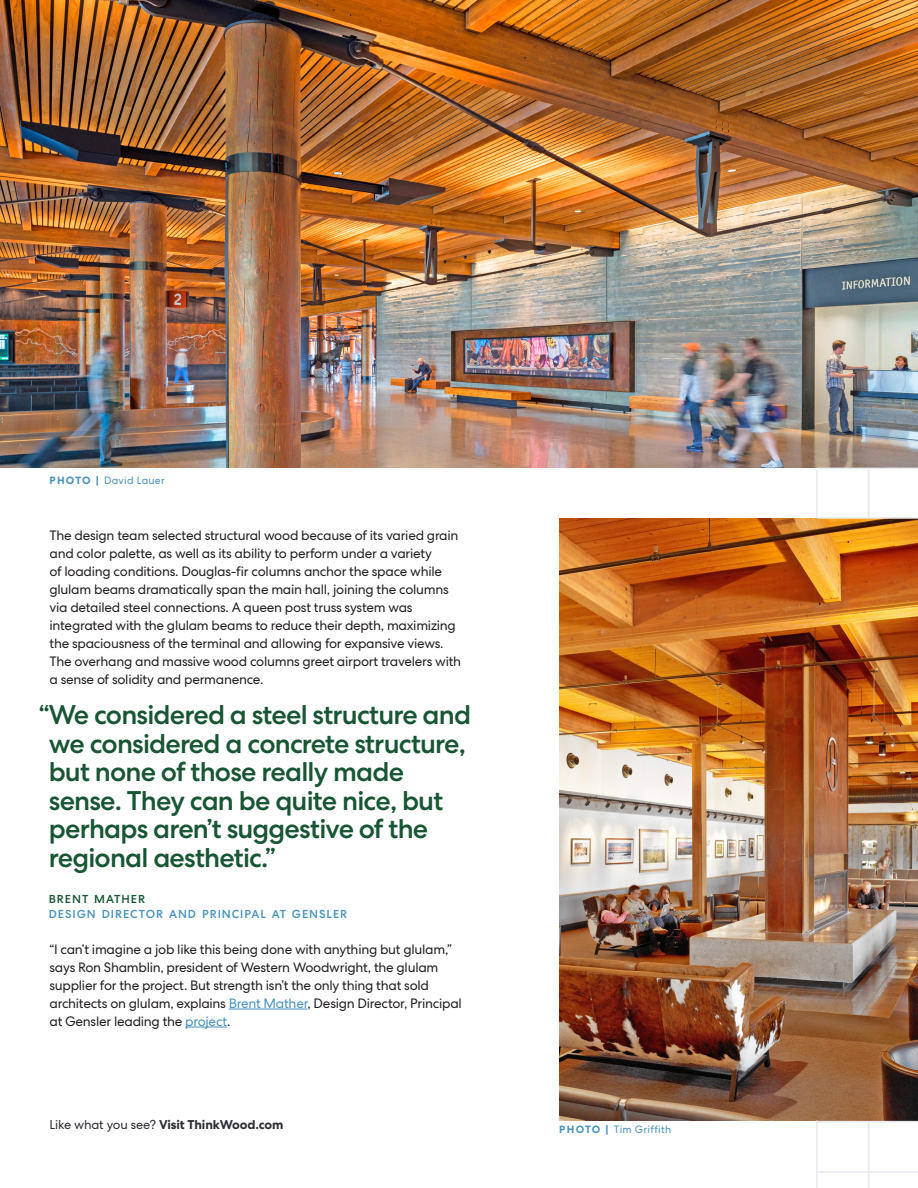
<style>
.page{position:relative;width:918px;height:1188px;background:#fff}
.page>*{position:absolute;margin:0;border:0;box-sizing:border-box;transform-origin:0 0}
.t1{font:500 27px/28.5px "Centra No 2";letter-spacing:-.03em;color:#185633}
.t2{font:13.5px/18px "Centra No 2";letter-spacing:-.02em;color:#231f20}
.t3{font:700 12.75px "Centra No 2";letter-spacing:-.01em;color:#2c2e33}
.t4{font:500 11.55px/15px "Centra No 2";letter-spacing:.085em;color:#4993bb}
.t5{font:10.5px "Centra No 2";letter-spacing:.025em;color:#4993bb}
.s1{font-weight:700}
.s2{color:#185633}
.s3{color:#4993bb}
.s4{font-weight:400}
</style>
<div class="page">
<img style="left:559px;top:519px;width:359px;height:602px">
<img style="left:0;top:0;width:918px;height:468px">
<hr style="left:818px;top:468px;width:100px;height:1px;background:#e7eaef">
<hr style="left:818px;top:517px;width:100px;height:2px;background:#e7eaef">
<hr style="left:818px;top:1121px;width:100px;height:1px;background:#e7eaef">
<hr style="left:818px;top:1171px;width:100px;height:2px;background:#e7eaef">
<hr style="left:868px;top:469px;width:1px;height:49px;background:#e7eaef">
<hr style="left:868px;top:1122px;width:1px;height:66px;background:#e7eaef">
<hr style="left:816px;top:1120px;width:2px;height:68px;background:#e7eaef">
<hr style="left:816px;top:469px;width:2px;height:49px;background:#e7eaef">
<hr style="left:229px;top:1009px;width:78px;height:1px;background:#4993bb">
<hr style="left:185px;top:1027px;width:42px;height:1px;background:#4993bb">
<p class="t5" style="left:50px;top:475px;width:117px"><span class="s1">PHOTO |</span> David Lauer</p>
<p class="t2" style="left:50px;top:526px;width:413px">The design team selected structural wood because of its varied grain and color palette, as well as its ability to perform under a variety<br>of loading conditions. Douglas-fir columns anchor the space while glulam beams dramatically span the main hall, joining the columns via detailed steel connections. A queen post truss system was integrated with the glulam beams to reduce their depth, maximizing the spaciousness of the terminal and allowing for expansive views.<br>The overhang and massive wood columns greet airport travelers with a sense of solidity and permanence.</p>
<p class="t1" style="left:49px;top:701px;width:424px;text-indent:-10px">“We considered a steel structure and we considered a concrete structure, but none of those really made sense. They can be quite nice, but perhaps aren’t suggestive of the regional aesthetic.”</p>
<p class="t4" style="left:49px;top:891px;width:300px"><span class="s2">BRENT MATHER<br></span>DESIGN DIRECTOR AND PRINCIPAL AT GENSLER</p>
<p class="t2" style="left:50px;top:940px;width:414px">“I can’t imagine a job like this being done with anything but glulam,” says Ron Shamblin, president of Western Woodwright, the glulam supplier for the project. But strength isn’t the only thing that sold architects on glulam, explains <span class="s3">Brent Mather</span>, Design Director, Principal at Gensler leading the <span class="s3">project</span>.</p>
<p class="t3" style="left:50px;top:1117px;width:236px"><span class="s4">Like what you see?</span> Visit ThinkWood.com</p>
<p class="t5" style="left:559px;top:1123px;width:114px"><span class="s1">PHOTO |</span> Tim Griffith</p>
</div>
